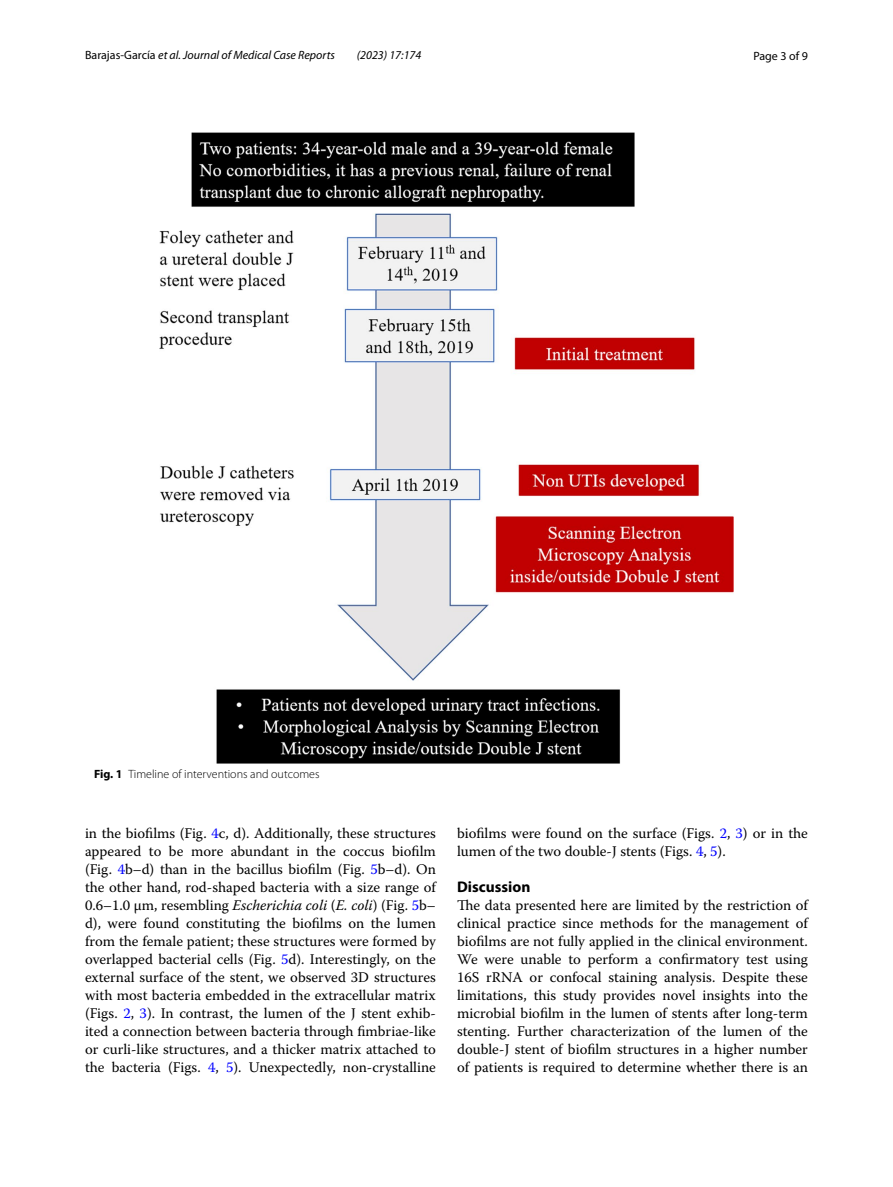
<style>
.page{position:relative;width:893px;height:1187px;background:#fff}
.page>*{position:absolute;margin:0;border:0;box-sizing:border-box;transform-origin:0 0}
.t1{font:700 15.45px "Myriad Pro";color:#000}
.t2{font:14.7px/18px "Warnock Pro";color:#000;text-align:justify}
.t3{font:italic 12px "Myriad Pro";color:#000}
.t4{font:300 12px "Myriad Pro";color:#000}
.t5{font:12px "Myriad Pro";color:#000}
.s1{font-style:normal}
.s2{font-weight:700}
.s3{color:#00f}
.s4{font-style:italic}
</style>
<div class="page">
<img style="left:159px;top:133px;width:574px;height:630px">
<p class="t3" style="left:85px;top:48px;width:251px"><span class="s1">Barajas‑García</span> et al. Journal of Medical Case Reports</p>
<p class="t3" style="left:357px;top:48px;width:66px">(2023) 17:174</p>
<p class="t5" style="left:753px;top:48px;width:56px">Page 3 of 9</p>
<p class="t4" style="left:94px;top:767px;width:227px"><span class="s2">Fig. 1</span> Timeline of interventions and outcomes</p>
<p class="t2" style="left:85px;top:823px;width:352px">in the biofilms (Fig. <span class="s3">4</span>c, d). Additionally, these structures appeared to be more abundant in the coccus biofilm (Fig. <span class="s3">4</span>b–d) than in the bacillus biofilm (Fig. <span class="s3">5</span>b–d). On the other hand, rod-shaped bacteria with a size range of 0.6–1.0 μm, resembling <span class="s4">Escherichia coli</span> (<span class="s4">E. coli</span>) (Fig. <span class="s3">5</span>b– d), were found constituting the biofilms on the lumen from the female patient; these structures were formed by overlapped bacterial cells (Fig. <span class="s3">5</span>d). Interestingly, on the external surface of the stent, we observed 3D structures with most bacteria embedded in the extracellular matrix (Figs. <span class="s3">2</span>, <span class="s3">3</span>). In contrast, the lumen of the J stent exhib&shy;ited a connection between bacteria through fimbriae-like or curli-like structures, and a thicker matrix attached to the bacteria (Figs. <span class="s3">4</span>, <span class="s3">5</span>). Unexpectedly, non-crystalline</p>
<p class="t2" style="left:457px;top:823px;width:352px">biofilms were found on the surface (Figs. <span class="s3">2</span>, <span class="s3">3</span>) or in the lumen of the two double-J stents (Figs. <span class="s3">4</span>, <span class="s3">5</span>).</p>
<p class="t1" style="left:457px;top:876px;width:75px">Discussion</p>
<p class="t2" style="left:457px;top:895px;width:352px">The data presented here are limited by the restriction of clinical practice since methods for the management of biofilms are not fully applied in the clinical environment.<br>We were unable to perform a confirmatory test using 16S rRNA or confocal staining analysis. Despite these limitations, this study provides novel insights into the microbial biofilm in the lumen of stents after long-term stenting. Further characterization of the lumen of the double-J stent of biofilm structures in a higher number of patients is required to determine whether there is an</p>
</div>
